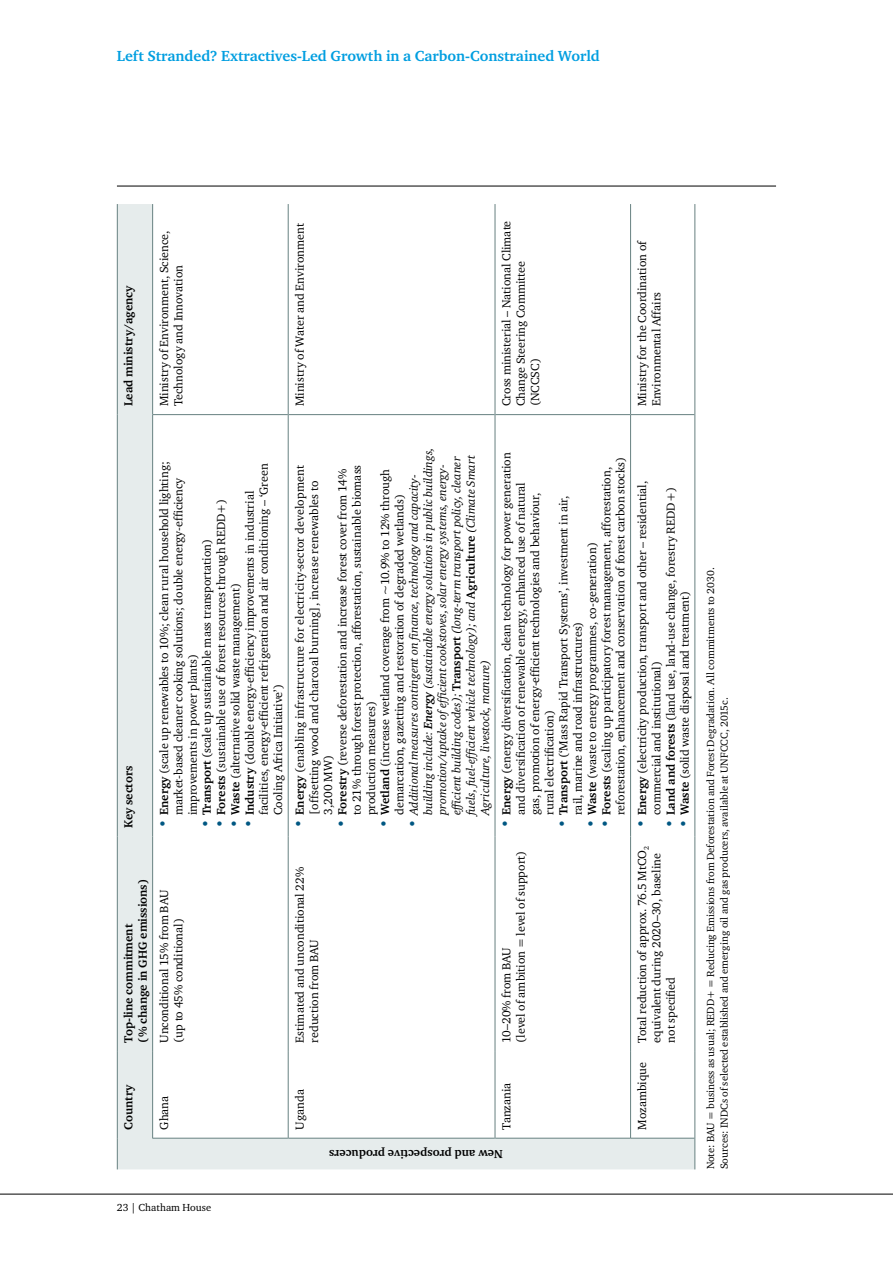
<style>
.page{position:relative;width:893px;height:1263px;background:#fff}
.page>*{position:absolute;margin:0;border:0;box-sizing:border-box;transform-origin:0 0}
.t1{font:700 15px "Charter ITC";color:#009ee0}
.t2{font:12px/14.2px "Charter ITC";color:#000}
.t3{font:italic 12px/14.2px "Charter ITC";color:#000}
.t4{font:700 12px/14.2px "Charter ITC";color:#000}
.t5{font:10.5px/13.5px "Charter ITC";color:#000}
.s1{font-weight:700;font-size:15px;color:#005782}
.s2{font-weight:700}
.s3{font-weight:700;font-style:normal;font-size:15px;color:#005782}
.s4{font-weight:700;font-style:normal}
</style>
<div class="page">
<hr style="left:117px;top:186px;width:659px;height:1px;background:#000">
<hr style="left:0;top:1194px;width:893px;height:1px;background:#000">
<svg style="left:118px;top:204px;width:576px;height:965px"></svg>
<hr style="left:694px;top:1138px;width:1px;height:31px;background:#678181">
<hr style="left:117px;top:1138px;width:1px;height:31px;background:#678181">
<hr style="left:117px;top:1051px;width:1px;height:87px;background:#678181">
<hr style="left:117px;top:836px;width:1px;height:215px;background:#678181">
<hr style="left:117px;top:415px;width:1px;height:421px;background:#678181">
<hr style="left:117px;top:204px;width:1px;height:211px;background:#678181">
<hr style="left:694px;top:1051px;width:1px;height:87px;background:#678181">
<hr style="left:694px;top:836px;width:1px;height:215px;background:#678181">
<hr style="left:694px;top:415px;width:1px;height:421px;background:#678181">
<hr style="left:694px;top:204px;width:1px;height:211px;background:#678181">
<hr style="left:153px;top:1138px;width:135px;height:1px;background:#678181">
<hr style="left:153px;top:414px;width:135px;height:1px;background:#678181">
<hr style="left:289px;top:1138px;width:206px;height:1px;background:#678181">
<hr style="left:289px;top:414px;width:206px;height:1px;background:#678181">
<hr style="left:495px;top:1138px;width:135px;height:1px;background:#678181">
<hr style="left:495px;top:414px;width:135px;height:1px;background:#678181">
<hr style="left:631px;top:1138px;width:63px;height:1px;background:#678181">
<hr style="left:631px;top:414px;width:63px;height:1px;background:#678181">
<hr style="left:152px;top:1051px;width:1px;height:87px;background:#678181">
<hr style="left:152px;top:836px;width:1px;height:215px;background:#678181">
<hr style="left:152px;top:415px;width:1px;height:421px;background:#678181">
<hr style="left:152px;top:204px;width:1px;height:211px;background:#678181">
<hr style="left:288px;top:1051px;width:1px;height:87px;background:#678181">
<hr style="left:288px;top:836px;width:1px;height:215px;background:#678181">
<hr style="left:288px;top:415px;width:1px;height:421px;background:#678181">
<hr style="left:288px;top:204px;width:1px;height:211px;background:#678181">
<hr style="left:495px;top:1051px;width:1px;height:87px;background:#678181">
<hr style="left:495px;top:836px;width:1px;height:215px;background:#678181">
<hr style="left:495px;top:415px;width:1px;height:421px;background:#678181">
<hr style="left:495px;top:204px;width:1px;height:211px;background:#678181">
<hr style="left:630px;top:1051px;width:1px;height:87px;background:#678181">
<hr style="left:630px;top:836px;width:1px;height:215px;background:#678181">
<hr style="left:630px;top:415px;width:1px;height:421px;background:#678181">
<hr style="left:630px;top:204px;width:1px;height:211px;background:#678181">
<p class="t1" style="left:117px;top:47px;width:484px">Left Stranded? Extractives-Led Growth in a Carbon-Constrained World</p>
<p class="t4" style="left:121px;top:406px;width:122px;rotate:-90deg">Lead ministry/agency</p>
<p class="t2" style="left:157px;top:406px;width:177px;rotate:-90deg">Ministry of Environment, Science,<br>Technology and Innovation</p>
<p class="t2" style="left:292px;top:406px;width:184px;rotate:-90deg">Ministry of Water and Environment</p>
<p class="t2" style="left:499px;top:406px;width:187px;rotate:-90deg">Cross ministerial – National Climate<br>Change Steering Committee (NCCSC)</p>
<p class="t2" style="left:635px;top:406px;width:167px;rotate:-90deg">Ministry for the Coordination of<br>Environmental Affairs</p>
<p class="t4" style="left:121px;top:828px;width:64px;rotate:-90deg">Key sectors</p>
<p class="t4" style="left:121px;top:1042px;width:165px;rotate:-90deg">Top-line commitment<br>(% change in GHG emissions)</p>
<p class="t2" style="left:157px;top:815px;width:355px;text-indent:-13px;rotate:-90deg"><span class="s1">•</span> <span class="s2">Energy</span> (scale up renewables to 10%; clean rural household lighting; market-based cleaner cooking solutions; double energy-efficiency improvements in power plants)</p>
<p class="t2" style="left:242px;top:815px;width:353px;text-indent:-13px;rotate:-90deg"><span class="s1">•</span> <span class="s2">Industry</span> (double energy-efficiency improvements in industrial facilities, energy-efficient refrigeration and air conditioning – ‘Green<br>Cooling Africa Initiative’)</p>
<p class="t2" style="left:214px;top:828px;width:331px;rotate:-90deg"><span class="s1">•</span> <span class="s2">Forests</span> (sustainable use of forest resources through REDD+)</p>
<p class="t2" style="left:199px;top:828px;width:290px;rotate:-90deg"><span class="s1">•</span> <span class="s2">Transport</span> (scale up sustainable mass transportation)</p>
<p class="t2" style="left:228px;top:828px;width:246px;rotate:-90deg"><span class="s1">•</span> <span class="s2">Waste</span> (alternative solid waste management)</p>
<p class="t3" style="left:406px;top:815px;width:370px;text-indent:-13px;rotate:-90deg"><span class="s3">•</span> Additional measures contingent on finance, technology and capacity&shy;building include: <span class="s2">Energy</span> (sustainable energy solutions in public buildings, promotion/uptake ofefficient cookstoves, solar energy systems, energy&shy;efficient building codes); <span class="s4">Transport</span> (long-term transport policy, cleaner fuels, fuel-efficient vehicle technology); and <span class="s4">Agriculture</span> (Climate Smart Agriculture, livestock, manure)</p>
<p class="t2" style="left:292px;top:815px;width:351px;text-indent:-13px;rotate:-90deg"><span class="s1">•</span> <span class="s2">Energy</span> (enabling infrastructure for electricity-sector development [offsetting wood and charcoal burning], increase renewables to<br>3,200 MW)</p>
<p class="t2" style="left:335px;top:815px;width:352px;text-indent:-13px;rotate:-90deg"><span class="s1">•</span> <span class="s2">Forestry</span> (reverse deforestation and increase forest cover from 14% to 21% through forest protection, afforestation, sustainable biomass production measures)</p>
<p class="t2" style="left:378px;top:815px;width:348px;text-indent:-13px;rotate:-90deg"><span class="s1">•</span> <span class="s2">Wetland</span> (increase wetland coverage from ~10.9% to 12% through demarcation, gazetting and restoration of degraded wetlands)</p>
<p class="t2" style="left:499px;top:815px;width:364px;text-indent:-13px;rotate:-90deg"><span class="s1">•</span> <span class="s2">Energy</span> (energy diversification, clean technology for power generation and diversification of renewable energy, enhanced use of natural<br>gas, promotion of energy-efficient technologies and behaviour,<br>rural electrification)</p>
<p class="t2" style="left:599px;top:815px;width:360px;text-indent:-13px;rotate:-90deg"><span class="s1">•</span> <span class="s2">Forests</span> (scaling up participatory forest management, afforestation, reforestation, enhancement and conservation of forest carbon stocks)</p>
<p class="t2" style="left:556px;top:815px;width:321px;text-indent:-13px;rotate:-90deg"><span class="s1">•</span> <span class="s2">Transport</span> (‘Mass Rapid Transport Systems’, investment in air, rail, marine and road infrastructures)</p>
<p class="t2" style="left:585px;top:828px;width:287px;rotate:-90deg"><span class="s1">•</span> <span class="s2">Waste</span> (waste to energy programmes, co-generation)</p>
<p class="t2" style="left:157px;top:1042px;width:154px;rotate:-90deg">Unconditional 15% from BAU (up to 45% conditional)</p>
<p class="t2" style="left:292px;top:1042px;width:177px;rotate:-90deg">Estimated and unconditional 22% reduction from BAU</p>
<p class="t2" style="left:499px;top:1042px;width:193px;rotate:-90deg">10–20% from BAU<br>(level of ambition = level of support)</p>
<p class="t4" style="left:121px;top:1130px;width:47px;rotate:-90deg">Country</p>
<p class="t2" style="left:157px;top:1130px;width:36px;rotate:-90deg">Ghana</p>
<p class="t2" style="left:292px;top:1130px;width:42px;rotate:-90deg">Uganda</p>
<p class="t2" style="left:499px;top:1130px;width:49px;rotate:-90deg">Tanzania</p>
<p class="t4" style="left:503px;top:1162px;width:175px;rotate:-180deg">New and prospective producers</p>
<p class="t2" style="left:635px;top:815px;width:336px;text-indent:-13px;rotate:-90deg"><span class="s1">•</span> <span class="s2">Energy</span> (electricity production, transport and other – residential, commercial and institutional)</p>
<p class="t2" style="left:663px;top:828px;width:342px;rotate:-90deg"><span class="s1">•</span> <span class="s2">Land and forests</span> (land use, land-use change, forestry REDD+)</p>
<p class="t2" style="left:677px;top:828px;width:239px;rotate:-90deg"><span class="s1">•</span> <span class="s2">Waste</span> (solid waste disposal and treatment)</p>
<p class="t2" style="left:635px;top:1042px;width:198px;rotate:-90deg">Total reduction of approx. 76.5 MtCO<sub>2 </sub>equivalent during 2020–30, baseline not specified</p>
<p class="t2" style="left:635px;top:1130px;width:69px;rotate:-90deg">Mozambique</p>
<p class="t5" style="left:117px;top:1200px;width:96px">23 | Chatham House</p>
<p class="t5" style="left:704px;top:1169px;width:603px;rotate:-90deg">Note: BAU = business as usual; REDD+ = Reducing Emissions from Deforestation and Forest Degradation. All commitments to 2030.<br>Sources: INDCs of selected established and emerging oil and gas producers, available at UNFCCC, 2015c.</p>
</div>
